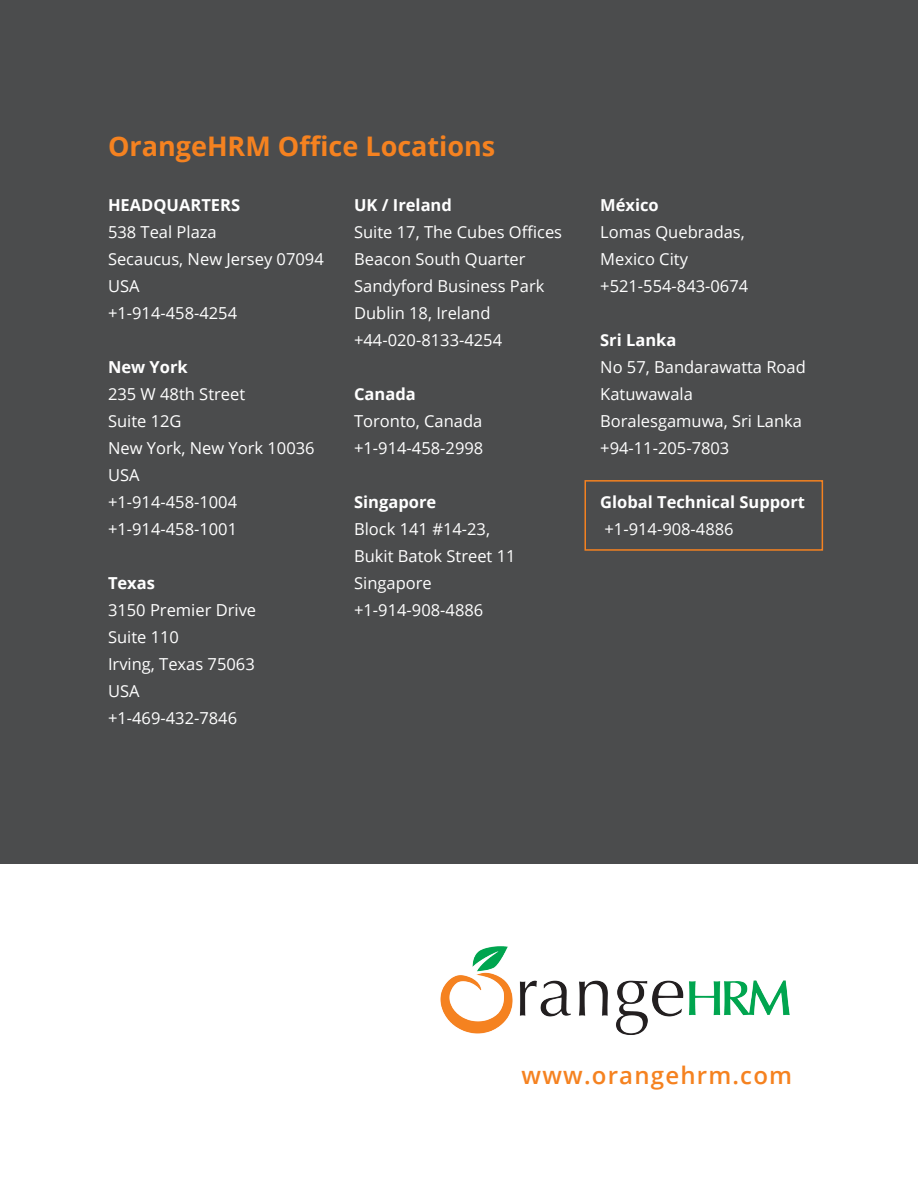
<style>
.page{position:relative;width:918px;height:1188px;background:#fff}
.page>*{position:absolute;margin:0;border:0;box-sizing:border-box;transform-origin:0 0}
.subhead{font:700 27px "Open Sans";color:#f58220}
.t1{font:600 24px "Open Sans";letter-spacing:.05em;color:#f58220}
.body{font:16.5px/27px "Open Sans";color:#fff}
.body-2{font:700 16.5px "Open Sans";color:#fff}
</style>
<div class="page">
<div style="left:0;top:0;width:918px;height:864px;background:#4b4c4d"></div>
<img style="left:440px;top:946px;width:350px;height:89px">
<div style="left:584px;top:480px;width:239px;height:71px;border:2px solid #f58220"></div>
<p class="subhead" style="left:108px;top:127px;width:389px">OrangeHRM Office Locations</p>
<p class="body-2" style="left:108px;top:193px;width:134px">HEADQUARTERS</p>
<p class="body" style="left:108px;top:218px;width:110px">538 Teal Plaza</p>
<p class="body" style="left:108px;top:245px;width:217px">Secaucus, New Jersey 07094</p>
<p class="body" style="left:108px;top:272px;width:33px">USA</p>
<p class="body" style="left:108px;top:299px;width:131px">+1-914-458-4254</p>
<p class="body-2" style="left:108px;top:355px;width:81px">New York</p>
<p class="body" style="left:108px;top:380px;width:139px">235 W 48th Street</p>
<p class="body" style="left:108px;top:407px;width:75px">Suite 12G</p>
<p class="body" style="left:108px;top:434px;width:208px">New York, New York 10036</p>
<p class="body" style="left:108px;top:461px;width:33px">USA</p>
<p class="body" style="left:108px;top:488px;width:131px">+1-914-458-1004</p>
<p class="body" style="left:108px;top:515px;width:131px">+1-914-458-1001</p>
<p class="body-2" style="left:108px;top:571px;width:49px">Texas</p>
<p class="body" style="left:108px;top:596px;width:150px">3150 Premier Drive</p>
<p class="body" style="left:108px;top:623px;width:73px">Suite 110</p>
<p class="body" style="left:108px;top:650px;width:148px">Irving, Texas 75063</p>
<p class="body" style="left:108px;top:677px;width:33px">USA</p>
<p class="body" style="left:108px;top:704px;width:131px">+1-469-432-7846</p>
<p class="body-2" style="left:354px;top:193px;width:99px">UK / Ireland</p>
<p class="body" style="left:354px;top:218px;width:210px">Suite 17, The Cubes Offices</p>
<p class="body" style="left:354px;top:245px;width:173px">Beacon South Quarter</p>
<p class="body" style="left:354px;top:272px;width:192px">Sandyford Business Park</p>
<p class="body" style="left:354px;top:299px;width:138px">Dublin 18, Ireland</p>
<p class="body" style="left:354px;top:326px;width:150px">+44-020-8133-4254</p>
<p class="body-2" style="left:354px;top:382px;width:63px">Canada</p>
<p class="body" style="left:354px;top:407px;width:130px">Toronto, Canada</p>
<p class="body" style="left:354px;top:434px;width:131px">+1-914-458-2998</p>
<p class="body-2" style="left:354px;top:490px;width:84px">Singapore</p>
<p class="body" style="left:354px;top:515px;width:138px">Block 141 #14-23,</p>
<p class="body" style="left:354px;top:542px;width:163px">Bukit Batok Street 11</p>
<p class="body" style="left:354px;top:569px;width:79px">Singapore</p>
<p class="body" style="left:354px;top:596px;width:131px">+1-914-908-4886</p>
<p class="body-2" style="left:600px;top:193px;width:60px">México</p>
<p class="body" style="left:600px;top:218px;width:146px">Lomas Quebradas,<br>Mexico City</p>
<p class="body" style="left:600px;top:272px;width:150px">+521-554-843-0674</p>
<p class="body-2" style="left:600px;top:328px;width:78px">Sri Lanka</p>
<p class="body" style="left:600px;top:353px;width:207px">No 57, Bandarawatta Road</p>
<p class="body" style="left:600px;top:380px;width:94px">Katuwawala</p>
<p class="body" style="left:600px;top:407px;width:203px">Boralesgamuwa, Sri Lanka</p>
<p class="body" style="left:600px;top:434px;width:131px">+94-11-205-7803</p>
<p class="body-2" style="left:600px;top:490px;width:206px">Global Technical Support</p>
<p class="body" style="left:605px;top:515px;width:131px">+1-914-908-4886</p>
<p class="t1" style="left:522px;top:1059px;width:272px">www.orangehrm.com</p>
</div>
